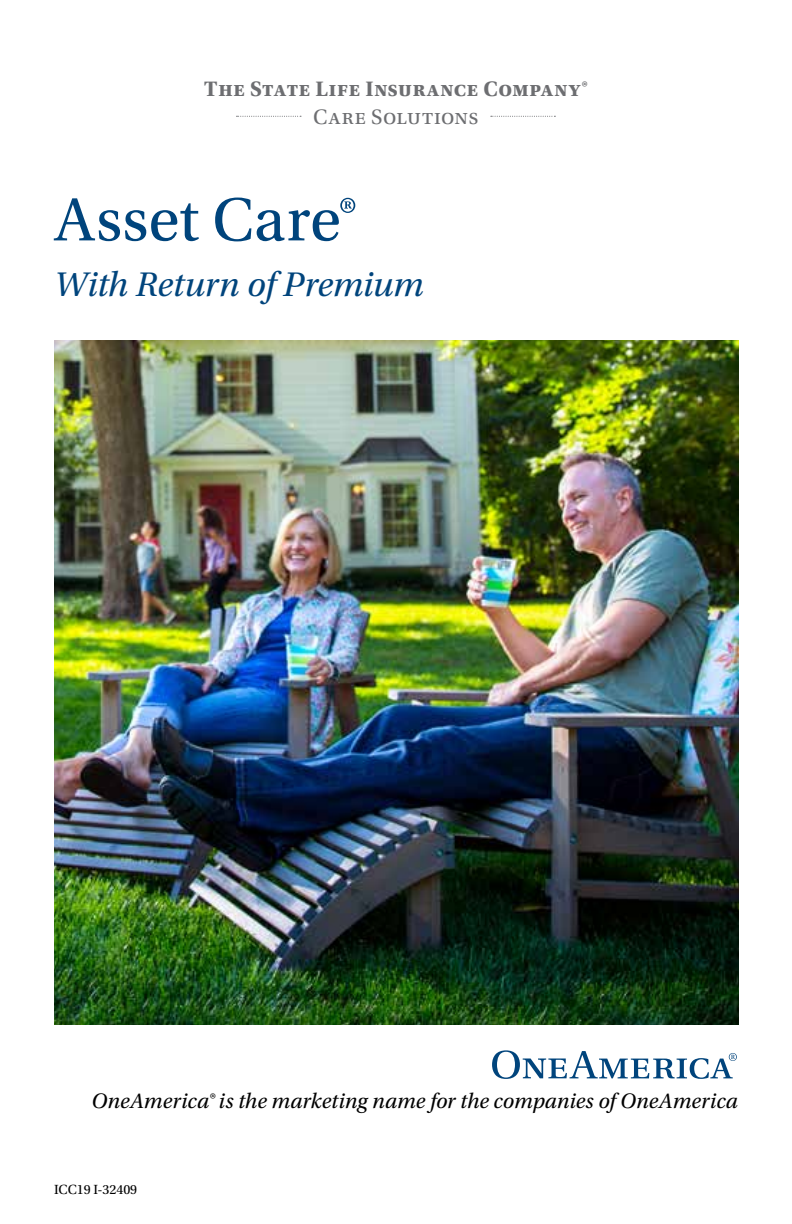
<style>
.page{position:relative;width:792px;height:1224px;background:#fff}
.page>*{position:absolute;margin:0;border:0;box-sizing:border-box;transform-origin:0 0}
.t1{font:64px "Utopia Std";letter-spacing:-.005em;color:#00447c}
.t2{font:italic 36px "Utopia Std";letter-spacing:-.005em;color:#00447c}
.t3{font:italic 22px "Utopia Std";letter-spacing:.01em;color:#000}
.t4{font:700 22px "Utopia Std";letter-spacing:.03em;color:#6d6e71}
.t5{font:22px "Utopia Std";letter-spacing:.03em;color:#6d6e71}
.t6{font:14px "Utopia Std";letter-spacing:-.005em;color:#000}
</style>
<div class="page">
<img style="left:54px;top:341px;width:684px;height:684px">
<svg style="left:492px;top:1050px;width:245px;height:29px"></svg>
<svg style="left:236px;top:116px;width:65px;height:1px"></svg>
<svg style="left:491px;top:116px;width:64px;height:1px"></svg>
<p class="t4" style="left:204px;top:76px;width:385px">The State Life Insurance Company®</p>
<p class="t5" style="left:313px;top:105px;width:167px">Care Solutions</p>
<h1 class="t1" style="left:54px;top:185px;width:303px">Asset Care®</h1>
<h2 class="t2" style="left:54px;top:265px;width:371px">With Return of Premium</h2>
<p class="t3" style="left:91px;top:1089px;width:648px">OneAmerica® is the marketing name for the companies of OneAmerica</p>
<p class="t6" style="left:54px;top:1182px;width:85px">ICC19 I-32409</p>
</div>
